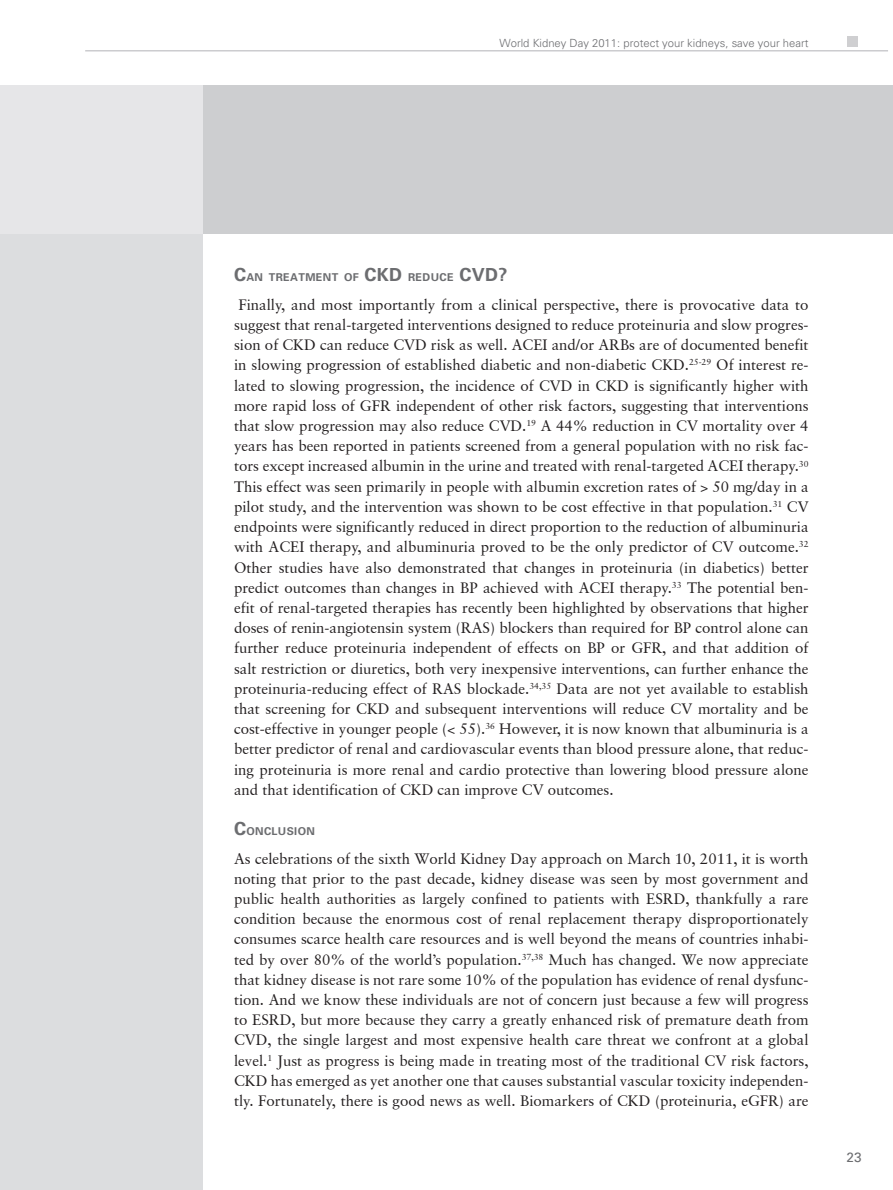
<style>
.page{position:relative;width:893px;height:1190px;background:#fff}
.page>*{position:absolute;margin:0;border:0;box-sizing:border-box;transform-origin:0 0}
.TEXTO_MATERIA{font:15px/20.2px "Garamond Retrospective S Si";color:#231f20;text-align:justify}
.texto_sem_paragrafo{font:15px/20.2px "Garamond Retrospective S Si";color:#231f20;text-align:justify}
.t1{font:13.5px "Univers LT Std";color:#6c6d70}
.cabeça_todas{font:300 11.25px "Univers LT Std";color:#6c6d70}
.SUB-TITULO-materia{font:10.8px "Univers 65 Bold SC600";letter-spacing:.035em;color:#6c6d70}
.s1{font-size:18px}
.s2{font-family:"Univers 65 Bold";font-size:18px}
</style>
<div class="page">
<div style="left:0;top:85px;width:202px;height:1104px;background:#dcdddf"></div>
<div style="left:0;top:85px;width:892px;height:148px;background:linear-gradient(to right,#e0e0e2,#c6c7c9)"></div>
<hr style="left:0;top:85px;width:1px;height:148px;background:#cdced0">
<div style="left:846px;top:36px;width:11px;height:11px;background:#cfcfd1"></div>
<hr style="left:85px;top:51px;width:802px;height:1px;background:#b2b3b7">
<p class="cabeça_todas" style="left:499px;top:36px;width:310px">World Kidney Day 2011: protect your kidneys, save your heart</p>
<p class="SUB-TITULO-materia" style="left:234px;top:271px;width:275px"><span class="s1">C</span>AN TREATMENT OF <span class="s2">CKD</span> REDUCE <span class="s2">CVD</span><span class="s1">?</span></p>
<p class="TEXTO_MATERIA" style="left:234px;top:294px;width:576px">Finally, and most importantly from a clinical perspective, there is provocative data to suggest that renal-targeted interventions designed to reduce proteinuria and slow progres&shy;sion of CKD can reduce CVD risk as well. ACEI and/or ARBs are of documented benefit in slowing progression of established diabetic and non-diabetic CKD.<sup>25-29</sup> Of interest re&shy;lated to slowing progression, the incidence of CVD in CKD is significantly higher with more rapid loss of GFR independent of other risk factors, suggesting that interventions that slow progression may also reduce CVD.<sup>19</sup> A 44% reduction in CV mortality over 4 years has been reported in patients screened from a general population with no risk fac&shy;tors except increased albumin in the urine and treated with renal-targeted ACEI therapy.<sup>30<br></sup>This effect was seen primarily in people with albumin excretion rates of &gt; 50 mg/day in a pilot study, and the intervention was shown to be cost effective in that population.<sup>31</sup> CV endpoints were significantly reduced in direct proportion to the reduction of albuminuria with ACEI therapy, and albuminuria proved to be the only predictor of CV outcome.<sup>32<br></sup>Other studies have also demonstrated that changes in proteinuria (in diabetics) better predict outcomes than changes in BP achieved with ACEI therapy.<sup>33</sup> The potential ben&shy;efit of renal-targeted therapies has recently been highlighted by observations that higher doses of renin-angiotensin system (RAS) blockers than required for BP control alone can further reduce proteinuria independent of effects on BP or GFR, and that addition of salt restriction or diuretics, both very inexpensive interventions, can further enhance the proteinuria-reducing effect of RAS blockade.<sup>34,35</sup> Data are not yet available to establish that screening for CKD and subsequent interventions will reduce CV mortality and be cost-effective in younger people (&lt; 55).<sup>36</sup> However, it is now known that albuminuria is a better predictor of renal and cardiovascular events than blood pressure alone, that reduc&shy;ing proteinuria is more renal and cardio protective than lowering blood pressure alone and that identification of CKD can improve CV outcomes.</p>
<p class="SUB-TITULO-materia" style="left:234px;top:824px;width:82px"><span class="s1">C</span>ONCLUSION</p>
<p class="texto_sem_paragrafo" style="left:234px;top:848px;width:576px">As celebrations of the sixth World Kidney Day approach on March 10, 2011, it is worth noting that prior to the past decade, kidney disease was seen by most government and public health authorities as largely confined to patients with ESRD, thankfully a rare condition because the enormous cost of renal replacement therapy disproportionately consumes scarce health care resources and is well beyond the means of countries inhabi&shy;ted by over 80% of the world’s population.<sup>37,38</sup> Much has changed. We now appreciate that kidney disease is not rare some 10% of the population has evidence of renal dysfunc&shy;tion. And we know these individuals are not of concern just because a few will progress to ESRD, but more because they carry a greatly enhanced risk of premature death from CVD, the single largest and most expensive health care threat we confront at a global level.<sup>1</sup> Just as progress is being made in treating most of the traditional CV risk factors, CKD has emerged as yet another one that causes substantial vascular toxicity independen&shy;tly. Fortunately, there is good news as well. Biomarkers of CKD (proteinuria, eGFR) are</p>
<p class="t1" style="left:846px;top:1149px;width:17px">23</p>
</div>
